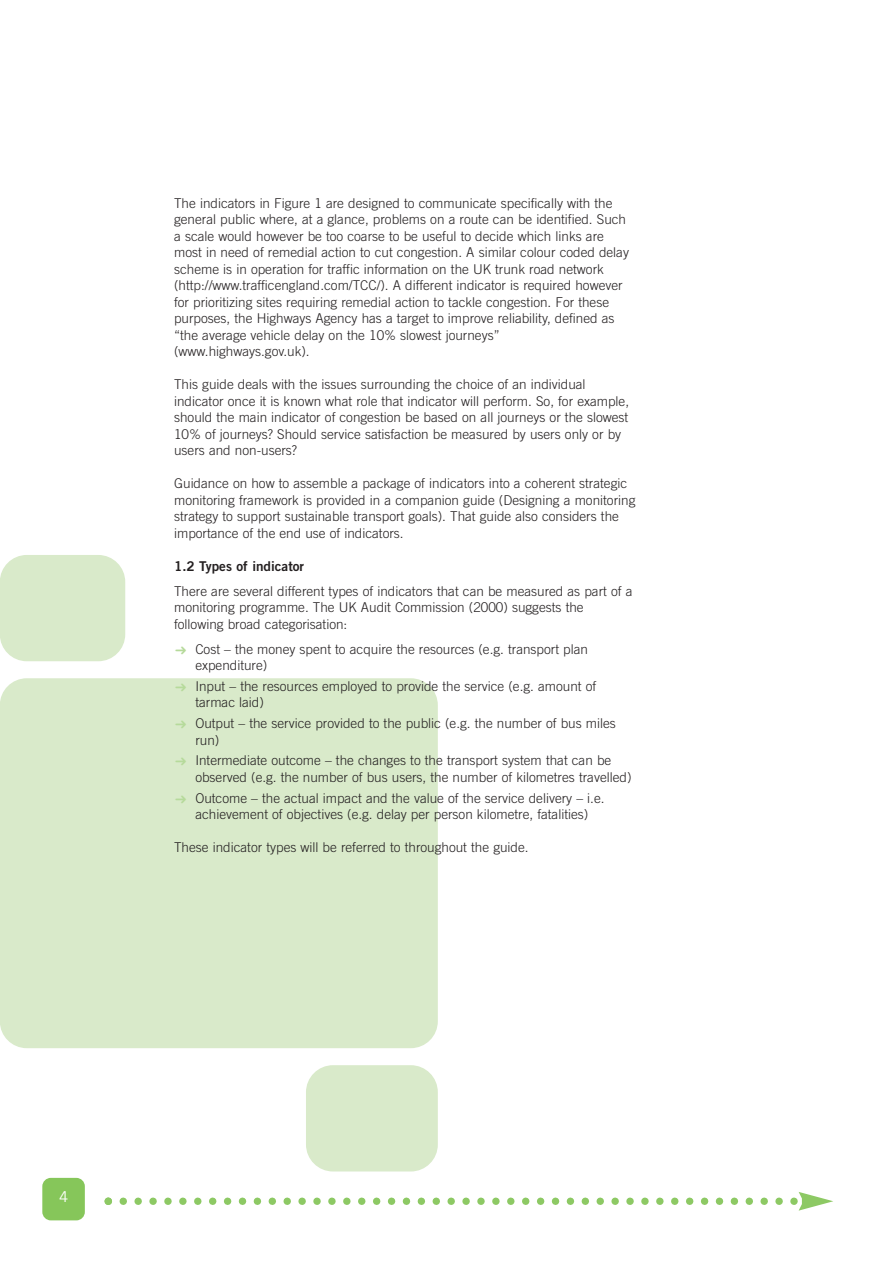
<style>
.page{position:relative;width:893px;height:1263px;background:#fff}
.page>*{position:absolute;margin:0;border:0;box-sizing:border-box;transform-origin:0 0}
.t1{font:15px "Trade Gothic";color:#fff}
.t2{font:300 13.5px/16.5px "Trade Gothic";color:#231f20}
.t3{font:13.5px "Trade Gothic Bold Two";color:#231f20}
.s1{font-family:"PI Xymbols Arrows";font-weight:400;color:#b6da9b}
</style>
<div class="page">
<div style="left:0;top:678px;width:438px;height:370px;background:#d9eaca;border-radius:27px"></div>
<div style="left:306px;top:1065px;width:132px;height:107px;background:#d9eaca;border-radius:27px"></div>
<div style="left:0;top:555px;width:125px;height:106px;background:#d9eaca;border-radius:27px"></div>
<svg style="left:104px;top:1192px;width:729px;height:19px"></svg>
<div style="left:42px;top:1178px;width:43px;height:42px;background:#86c65a;border-radius:9px"></div>
<p class="t2" style="left:174px;top:196px;width:456px">The indicators in Figure 1 are designed to communicate specifically with the general public where, at a glance, problems on a route can be identified. Such a scale would however be too coarse to be useful to decide which links are most in need of remedial action to cut congestion. A similar colour coded delay scheme is in operation for traffic information on the UK trunk road network (http://www.trafficengland.com/TCC/). A different indicator is required however for prioritizing sites requiring remedial action to tackle congestion. For these purposes, the Highways Agency has a target to improve reliability, defined as “the average vehicle delay on the 10% slowest journeys” (www.highways.gov.uk).</p>
<p class="t2" style="left:174px;top:377px;width:456px">This guide deals with the issues surrounding the choice of an individual indicator once it is known what role that indicator will perform. So, for example, should the main indicator of congestion be based on all journeys or the slowest 10% of journeys? Should service satisfaction be measured by users only or by users and non-users?</p>
<p class="t2" style="left:174px;top:476px;width:463px">Guidance on how to assemble a package of indicators into a coherent strategic monitoring framework is provided in a companion guide (Designing a monitoring strategy to support sustainable transport goals). That guide also considers the importance of the end use of indicators.</p>
<p class="t3" style="left:174px;top:561px;width:131px">1.2 Types of indicator</p>
<p class="t2" style="left:174px;top:584px;width:460px">There are several different types of indicators that can be measured as part of a monitoring programme. The UK Audit Commission (2000) suggests the following broad categorisation:</p>
<p class="t2" style="left:195px;top:642px;width:394px;text-indent:-21px"><span class="s1">W</span> Cost – the money spent to acquire the resources (e.g. transport plan expenditure)</p>
<p class="t2" style="left:195px;top:679px;width:402px;text-indent:-21px"><span class="s1">W</span> Input – the resources employed to provide the service (e.g. amount of tarmac laid)</p>
<p class="t2" style="left:195px;top:716px;width:422px;text-indent:-21px"><span class="s1">W</span> Output – the service provided to the public (e.g. the number of bus miles run)</p>
<p class="t2" style="left:195px;top:753px;width:438px;text-indent:-21px"><span class="s1">W</span> Intermediate outcome – the changes to the transport system that can be observed (e.g. the number of bus users, the number of kilometres travelled)</p>
<p class="t2" style="left:174px;top:791px;width:432px;text-align:center"><span class="s1">W</span> Outcome – the actual impact and the value of the service delivery – i.e. achievement of objectives (e.g. delay per person kilometre, fatalities)</p>
<p class="t2" style="left:174px;top:840px;width:356px">These indicator types will be referred to throughout the guide.</p>
<p class="t1" style="left:59px;top:1192px;width:11px">4</p>
</div>
